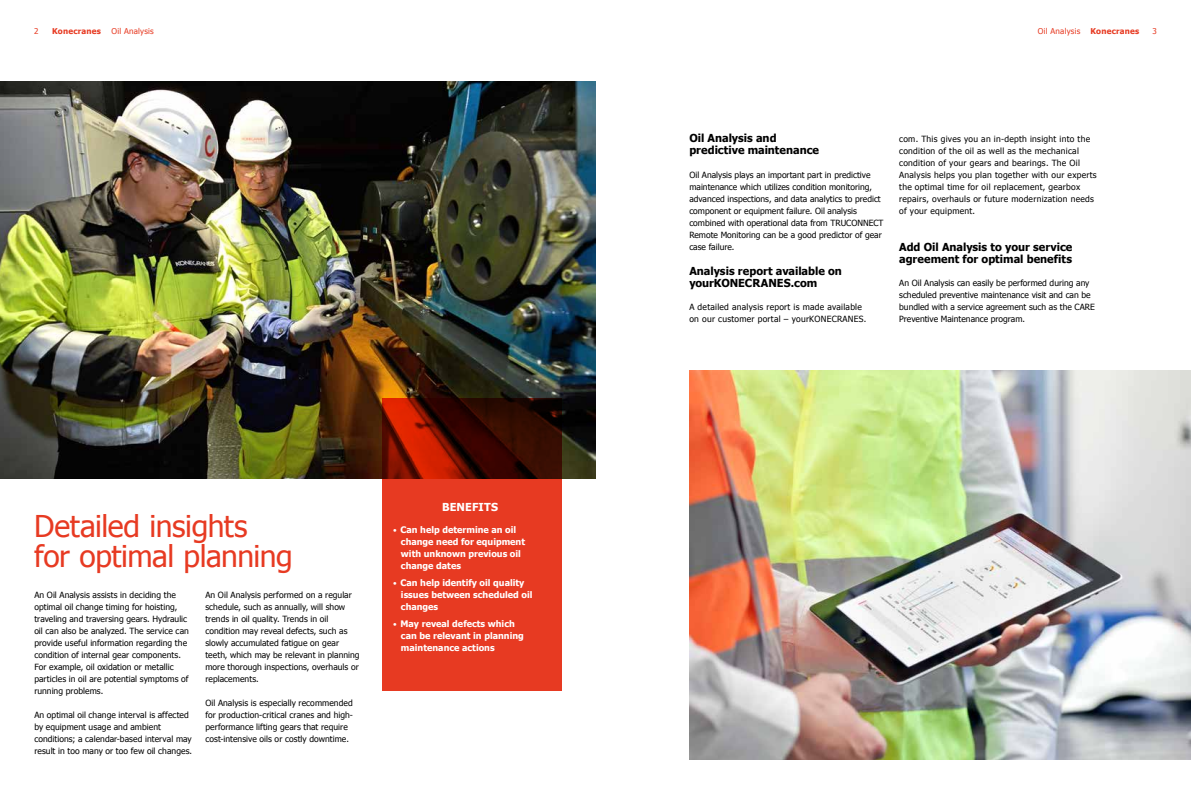
<style>
.page{position:relative;width:1191px;height:794px;background:#fff}
.page>*{position:absolute;margin:0;border:0;box-sizing:border-box;transform-origin:0 0}
.t1{font:30px/30px "Tahoma";letter-spacing:-.015em;color:#e73a22}
.t2{font:700 11px/12.5px "Tahoma";color:#000}
.t3{font:700 11px "Tahoma";letter-spacing:.01em;color:#fff}
.t4{font:700 9px/12px "Tahoma";color:#fff}
.t5{font:8.5px/12px "Tahoma";letter-spacing:.005em;color:#000}
.t6{font:8.5px/12px "Tahoma";letter-spacing:.03em;color:#000}
.t7{font:8px "Tahoma";letter-spacing:.025em;color:#e73a22}
.t8{font:700 8px "Tahoma";letter-spacing:.025em;color:#e73a22}
.s1{font-weight:400;font-size:8px}
</style>
<div class="page">
<img style="left:0;top:81px;width:595px;height:397px">
<img style="left:689px;top:370px;width:502px;height:390px">
<svg style="left:382px;top:398px;width:179px;height:292px;fill:#e73a22"></svg>
<p class="t7" style="left:34px;top:26px;width:6px">2</p>
<p class="t8" style="left:52px;top:25px;width:50px">Konecranes</p>
<p class="t7" style="left:112px;top:26px;width:44px">Oil Analysis</p>
<p class="t7" style="left:1038px;top:26px;width:44px">Oil Analysis</p>
<p class="t8" style="left:1090px;top:25px;width:50px">Konecranes</p>
<p class="t7" style="left:1152px;top:26px;width:6px">3</p>
<h1 class="t1" style="left:34px;top:510px;width:260px">Detailed insights<br>for optimal planning</h1>
<p class="t5" style="left:34px;top:589px;width:156px">An Oil Analysis assists in deciding the optimal oil change timing for hoisting, traveling and traversing gears. Hydraulic oil can also be analyzed. The service can provide useful information regarding the condition of internal gear components.<br>For example, oil oxidation or metallic particles in oil are potential symptoms of running problems.</p>
<p class="t5" style="left:34px;top:709px;width:159px">An optimal oil change interval is affected by equipment usage and ambient conditions; a calendar-based interval may result in too many or too few oil changes.</p>
<p class="t5" style="left:205px;top:589px;width:156px">An Oil Analysis performed on a regular schedule, such as annually, will show trends in oil quality. Trends in oil condition may reveal defects, such as slowly accumulated fatigue on gear teeth, which may be relevant in planning more thorough inspections, overhauls or replacements.</p>
<p class="t5" style="left:205px;top:697px;width:149px">Oil Analysis is especially recommended for production-critical cranes and high&shy;performance lifting gears that require cost-intensive oils or costly downtime.</p>
<p class="t3" style="left:442px;top:499px;width:58px">BENEFITS</p>
<p class="t4" style="left:401px;top:523px;width:126px;text-indent:-8px"><span class="s1">•</span> Can help determine an oil change need for equipment with unknown previous oil change dates</p>
<p class="t4" style="left:401px;top:576px;width:133px;text-indent:-8px"><span class="s1">•</span> Can help identify oil quality issues between scheduled oil changes</p>
<p class="t4" style="left:401px;top:617px;width:124px;text-indent:-8px"><span class="s1">•</span> May reveal defects which can be relevant in planning maintenance actions</p>
<p class="t2" style="left:689px;top:131px;width:131px">Oil Analysis and predictive maintenance</p>
<p class="t5" style="left:689px;top:169px;width:196px">Oil Analysis plays an important part in predictive maintenance which utilizes condition monitoring, advanced inspections, and data analytics to predict component or equipment failure. Oil analysis combined with operational data from TRUCONNECT Remote Monitoring can be a good predictor of gear case failure.</p>
<p class="t2" style="left:689px;top:264px;width:154px">Analysis report available on yourKONECRANES.com</p>
<p class="t6" style="left:689px;top:301px;width:178px">A detailed analysis report is made available on our customer portal – yourKONECRANES.</p>
<p class="t6" style="left:899px;top:133px;width:199px">com. This gives you an in-depth insight into the condition of the oil as well as the mechanical condition of your gears and bearings. The Oil Analysis helps you plan together with our experts the optimal time for oil replacement, gearbox repairs, overhauls or future modernization needs of your equipment.</p>
<p class="t2" style="left:899px;top:240px;width:175px">Add Oil Analysis to your service agreement for optimal benefits</p>
<p class="t5" style="left:899px;top:277px;width:197px">An Oil Analysis can easily be performed during any scheduled preventive maintenance visit and can be bundled with a service agreement such as the CARE Preventive Maintenance program.</p>
</div>
